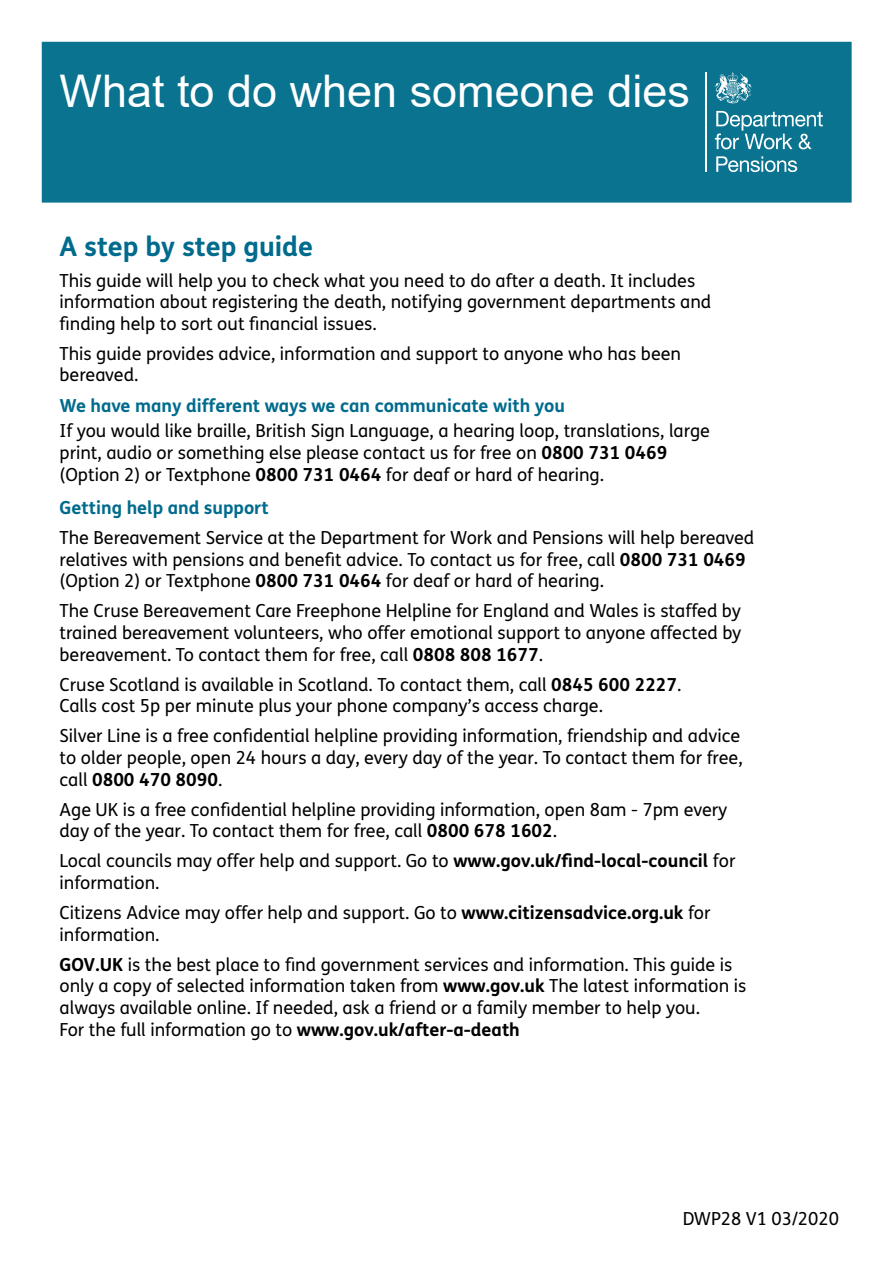
<style>
.page{position:relative;width:893px;height:1263px;background:#fff}
.page>*{position:absolute;margin:0;border:0;box-sizing:border-box;transform-origin:0 0}
.t1{font:45px "Arial";color:#fff}
.t2{font:700 27px "FS Me";color:#006b8d}
.t3{font:18px/21.6px "FS Me";color:#000}
.t4{font:700 18px "FS Me";color:#006b8d}
.s1{font-weight:700}
</style>
<div class="page">
<div style="left:42px;top:42px;width:810px;height:161px;background:#0a738f;border:2px solid #0a738f"></div>
<hr style="left:706px;top:72px;width:1px;height:100px;background:#fff">
<svg style="left:715px;top:111px;width:108px;height:38px"></svg>
<svg style="left:716px;top:156px;width:81px;height:16px"></svg>
<svg style="left:714px;top:72px;width:38px;height:31px"></svg>
<h1 class="t1" style="left:60px;top:60px;width:632px">What to do when someone dies</h1>
<h2 class="t2" style="left:60px;top:226px;width:255px">A step by step guide</h2>
<p class="t3" style="left:60px;top:269px;width:653px">This guide will help you to check what you need to do after a death. It includes information about registering the death, notifying government departments and finding help to sort out financial issues.</p>
<p class="t3" style="left:60px;top:342px;width:623px">This guide provides advice, information and support to anyone who has been bereaved.</p>
<p class="t4" style="left:60px;top:391px;width:507px">We have many different ways we can communicate with you</p>
<p class="t3" style="left:60px;top:420px;width:652px">If you would like braille, British Sign Language, a hearing loop, translations, large print, audio or something else please contact us for free on <span class="s1">0800 731 0469 </span>(Option 2) or Textphone <span class="s1">0800 731 0464</span> for deaf or hard of hearing.</p>
<p class="t4" style="left:60px;top:494px;width:211px">Getting help and support</p>
<p class="t3" style="left:60px;top:526px;width:696px">The Bereavement Service at the Department for Work and Pensions will help bereaved relatives with pensions and benefit advice. To contact us for free, call <span class="s1">0800 731 0469 </span>(Option 2) or Textphone <span class="s1">0800 731 0464</span> for deaf or hard of hearing.</p>
<p class="t3" style="left:60px;top:600px;width:683px;text-align:justify">The Cruse Bereavement Care Freephone Helpline for England and Wales is staffed by trained bereavement volunteers, who offer emotional support to anyone affected by bereavement. To contact them for free, call <span class="s1">0808 808 1677</span>.</p>
<p class="t3" style="left:60px;top:673px;width:623px">Cruse Scotland is available in Scotland. To contact them, call <span class="s1">0845 600 2227</span>.<br>Calls cost 5p per minute plus your phone company’s access charge.</p>
<p class="t3" style="left:60px;top:725px;width:685px">Silver Line is a free confidential helpline providing information, friendship and advice to older people, open 24 hours a day, every day of the year. To contact them for free, call <span class="s1">0800 470 8090</span>.</p>
<p class="t3" style="left:60px;top:798px;width:669px">Age UK is a free confidential helpline providing information, open 8am - 7pm every day of the year. To contact them for free, call <span class="s1">0800 678 1602</span>.</p>
<p class="t3" style="left:60px;top:850px;width:677px">Local councils may offer help and support. Go to <span class="s1">www.gov.uk/find-local-council</span> for information.</p>
<p class="t3" style="left:60px;top:901px;width:653px">Citizens Advice may offer help and support. Go to <span class="s1">www.citizensadvice.org.uk</span> for information.</p>
<p class="t3" style="left:60px;top:953px;width:688px"><span class="s1">GOV.UK</span> is the best place to find government services and information. This guide is only a copy of selected information taken from <span class="s1">www.gov.uk</span> The latest information is always available online. If needed, ask a friend or a family member to help you.<br>For the full information go to <span class="s1">www.gov.uk/after-a-death</span></p>
<p class="t3" style="left:683px;top:1207px;width:158px">DWP28 V1 03/2020</p>
</div>
